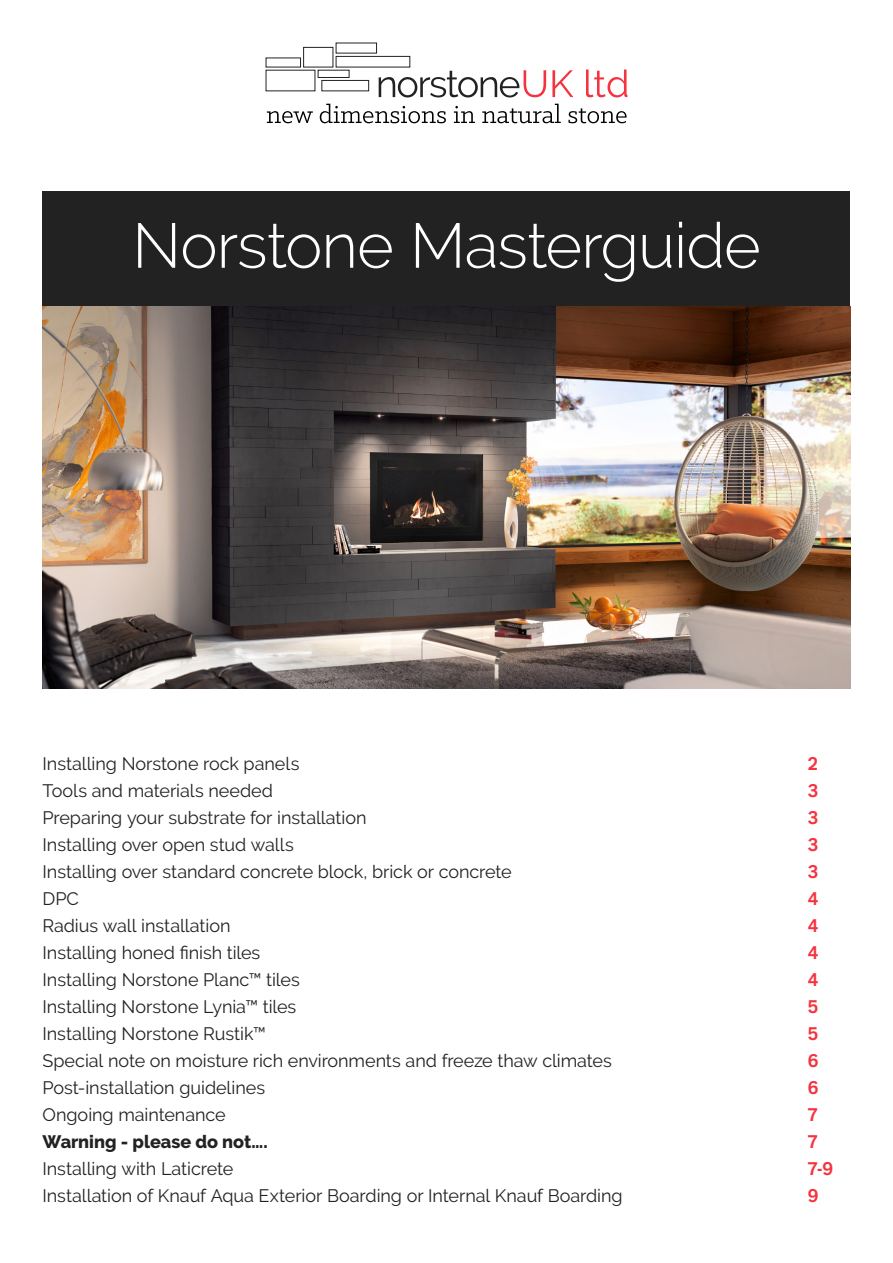
<style>
.page{position:relative;width:893px;height:1263px;background:#fff}
.page>*{position:absolute;margin:0;border:0;box-sizing:border-box;transform-origin:0 0}
.t1{font:300 63px "Raleway";letter-spacing:-.015em;color:#fff}
.t2{font:18px "Raleway";letter-spacing:-.005em;color:#222}
.t3{font:800 18px "Raleway";color:#222}
.t4{font:700 18px "Applied Sans Pro";color:#f5333f}
</style>
<div class="page">
<div style="left:43px;top:191px;width:807px;height:115px;background:#222"></div>
<svg style="left:266px;top:43px;width:280px;height:54px"></svg>
<svg style="left:552px;top:70px;width:21px;height:27px"></svg>
<svg style="left:586px;top:69px;width:41px;height:28px"></svg>
<svg style="left:267px;top:111px;width:46px;height:12px"></svg>
<svg style="left:320px;top:104px;width:126px;height:19px"></svg>
<svg style="left:454px;top:106px;width:21px;height:17px"></svg>
<svg style="left:482px;top:104px;width:79px;height:19px"></svg>
<svg style="left:568px;top:108px;width:59px;height:15px"></svg>
<img style="left:43px;top:306px;width:807px;height:383px">
<h1 class="t1" style="left:132px;top:209px;width:630px">Norstone Masterguide</h1>
<p class="t2" style="left:43px;top:753px;width:259px">Installing Norstone rock panels</p>
<p class="t4" style="left:808px;top:752px;width:12px">2</p>
<p class="t2" style="left:43px;top:780px;width:232px">Tools and materials needed</p>
<p class="t4" style="left:808px;top:779px;width:12px">3</p>
<p class="t2" style="left:43px;top:807px;width:325px">Preparing your substrate for installation</p>
<p class="t4" style="left:808px;top:806px;width:12px">3</p>
<p class="t2" style="left:43px;top:834px;width:253px">Installing over open stud walls</p>
<p class="t4" style="left:808px;top:833px;width:12px">3</p>
<p class="t2" style="left:43px;top:861px;width:471px">Installing over standard concrete block, brick or concrete</p>
<p class="t4" style="left:808px;top:860px;width:12px">3</p>
<p class="t2" style="left:43px;top:888px;width:38px">DPC</p>
<p class="t4" style="left:808px;top:887px;width:12px">4</p>
<p class="t2" style="left:43px;top:915px;width:190px">Radius wall installation</p>
<p class="t4" style="left:808px;top:914px;width:12px">4</p>
<p class="t2" style="left:43px;top:942px;width:219px">Installing honed finish tiles</p>
<p class="t4" style="left:808px;top:941px;width:12px">4</p>
<p class="t2" style="left:43px;top:969px;width:259px">Installing Norstone Planc™ tiles</p>
<p class="t4" style="left:808px;top:968px;width:12px">4</p>
<p class="t2" style="left:43px;top:996px;width:255px">Installing Norstone Lynia™ tiles</p>
<p class="t4" style="left:808px;top:995px;width:12px">5</p>
<p class="t2" style="left:43px;top:1023px;width:225px">Installing Norstone Rustik™</p>
<p class="t4" style="left:808px;top:1022px;width:12px">5</p>
<p class="t2" style="left:43px;top:1050px;width:571px">Special note on moisture rich environments and freeze thaw climates</p>
<p class="t4" style="left:808px;top:1049px;width:12px">6</p>
<p class="t2" style="left:43px;top:1077px;width:224px">Post-installation guidelines</p>
<p class="t4" style="left:808px;top:1076px;width:12px">6</p>
<p class="t2" style="left:42px;top:1104px;width:185px">Ongoing maintenance</p>
<p class="t4" style="left:808px;top:1103px;width:11px">7</p>
<p class="t3" style="left:42px;top:1131px;width:227px">Warning - please do not….</p>
<p class="t4" style="left:808px;top:1130px;width:11px">7</p>
<p class="t2" style="left:42px;top:1158px;width:192px">Installing with Laticrete</p>
<p class="t4" style="left:808px;top:1157px;width:27px">7-9</p>
<p class="t2" style="left:42px;top:1185px;width:582px">Installation of Knauf Aqua Exterior Boarding or Internal Knauf Boarding</p>
<p class="t4" style="left:808px;top:1184px;width:12px">9</p>
</div>
